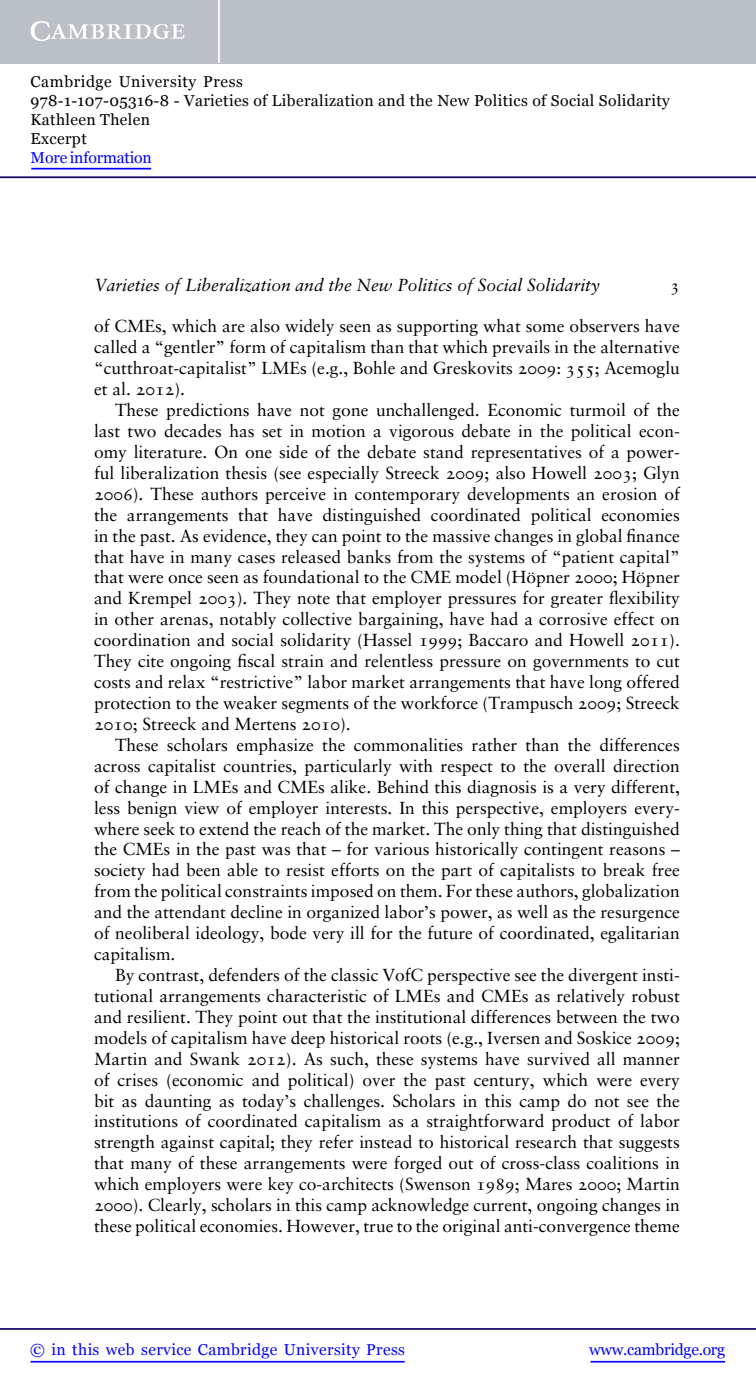
<style>
.page{position:relative;width:756px;height:1388px;background:#fff}
.page>*{position:absolute;margin:0;border:0;box-sizing:border-box;transform-origin:0 0}
.t1{font:17.5px/21px "Sabon";color:#000;text-align:justify}
.t2{font:17.5px "Sabon Italic Os F";color:#000}
.t3{font:16.62px "Sabon Roman SC";color:#000}
.t4{font:15.75px/18.9px "Georgia";letter-spacing:.025em;color:#000}
.t5{font:15.75px "Georgia";letter-spacing:.025em;color:#00f}
.t6{font:15.75px "Georgia";letter-spacing:-.015em;color:#00f}
.t7{font:15.75px "Georgia";letter-spacing:-.01em;color:#00f}
.s1{font-family:"Sabon Roman SC"}
</style>
<div class="page">
<hr style="left:591px;top:1361px;width:134px;height:1px;background:#00f">
<hr style="left:0;top:1328px;width:756px;height:2px;background:#150666">
<hr style="left:31px;top:1361px;width:374px;height:1px;background:#00f">
<div style="left:0;top:0;width:756px;height:63px;background:#bac0c6"></div>
<svg style="left:31px;top:21px;width:154px;height:20px"></svg>
<hr style="left:218px;top:0;width:2px;height:63px;background:#fff">
<hr style="left:0;top:176px;width:756px;height:2px;background:#150666">
<hr style="left:31px;top:168px;width:120px;height:1px;background:#00f">
<p class="t4" style="left:31px;top:72px;width:641px">Cambridge University Press<br>978-1-107-05316-8 - Varieties of Liberalization and the New Politics of Social Solidarity Kathleen Thelen<br>Excerpt</p>
<p class="t7" style="left:31px;top:148px;width:123px">More information</p>
<p class="t2" style="left:94px;top:277px;width:507px">Varieties of Liberalization and the New Politics of Social Solidarity</p>
<p class="t3" style="left:670px;top:278px;width:11px">3</p>
<p class="t1" style="left:94px;top:317px;width:587px">of CMEs, which are also widely seen as supporting what some observers have called a “gentler” form of capitalism than that which prevails in the alternative “cutthroat-capitalist” LMEs (e.g., Bohle and Greskovits <span class="s1">2009</span>: <span class="s1">355</span>; Acemoglu et al. <span class="s1">2012</span>).</p>
<p class="t1" style="left:94px;top:401px;width:587px;text-indent:21px">These predictions have not gone unchallenged. Economic turmoil of the last two decades has set in motion a vigorous debate in the political econ&shy;omy literature. On one side of the debate stand representatives of a power&shy;ful liberalization thesis (see especially Streeck <span class="s1">2009</span>; also Howell <span class="s1">2003</span>; Glyn <span class="s1">2006</span>). These authors perceive in contemporary developments an erosion of the arrangements that have distinguished coordinated political economies in the past. As evidence, they can point to the massive changes in global finance that have in many cases released banks from the systems of “patient capital” that were once seen as foundational to the CME model (Hopner <span class="s1">2000</span>; Hopner</p>
<p class="t1" style="left:94px;top:569px;width:587px;text-align:left;text-indent:545px">¨<br>and Krempel <span class="s1">2003</span>). They note that employer pressures for greater flexibility in other arenas, notably collective bargaining, have had a corrosive effect on coordination and social solidarity (Hassel <span class="s1">1999</span>; Baccaro and Howell <span class="s1">2011</span>).<br>They cite ongoing fiscal strain and relentless pressure on governments to cut costs and relax “restrictive” labor market arrangements that have long offered protection to the weaker segments of the workforce (Trampusch <span class="s1">2009</span>; Streeck <span class="s1">2010</span>; Streeck and Mertens <span class="s1">2010</span>).</p>
<p class="t1" style="left:94px;top:736px;width:587px;text-indent:21px">These scholars emphasize the commonalities rather than the differences across capitalist countries, particularly with respect to the overall direction of change in LMEs and CMEs alike. Behind this diagnosis is a very different, less benign view of employer interests. In this perspective, employers every&shy;where seek to extend the reach of the market. The only thing that distinguished the CMEs in the past was that – for various historically contingent reasons – society had been able to resist efforts on the part of capitalists to break free from the political constraints imposed on them. For these authors, globalization and the attendant decline in organized labor’s power, as well as the resurgence of neoliberal ideology, bode very ill for the future of coordinated, egalitarian capitalism.</p>
<p class="t1" style="left:94px;top:966px;width:587px;text-indent:21px">By contrast, defenders of the classic VofC perspective see the divergent insti&shy;tutional arrangements characteristic of LMEs and CMEs as relatively robust and resilient. They point out that the institutional differences between the two models of capitalism have deep historical roots (e.g., Iversen and Soskice <span class="s1">2009</span>; Martin and Swank <span class="s1">2012</span>). As such, these systems have survived all manner of crises (economic and political) over the past century, which were every bit as daunting as today’s challenges. Scholars in this camp do not see the institutions of coordinated capitalism as a straightforward product of labor strength against capital; they refer instead to historical research that suggests that many of these arrangements were forged out of cross-class coalitions in which employers were key co-architects (Swenson <span class="s1">1989</span>; Mares <span class="s1">2000</span>; Martin <span class="s1">2000</span>). Clearly, scholars in this camp acknowledge current, ongoing changes in these political economies. However, true to the original anti-convergence theme</p>
<p class="t1" style="left:529px;top:569px;width:6px">¨</p>
<p class="t5" style="left:30px;top:1340px;width:376px">© in this web service Cambridge University Press</p>
<p class="t6" style="left:589px;top:1340px;width:137px">www.cambridge.org</p>
</div>
